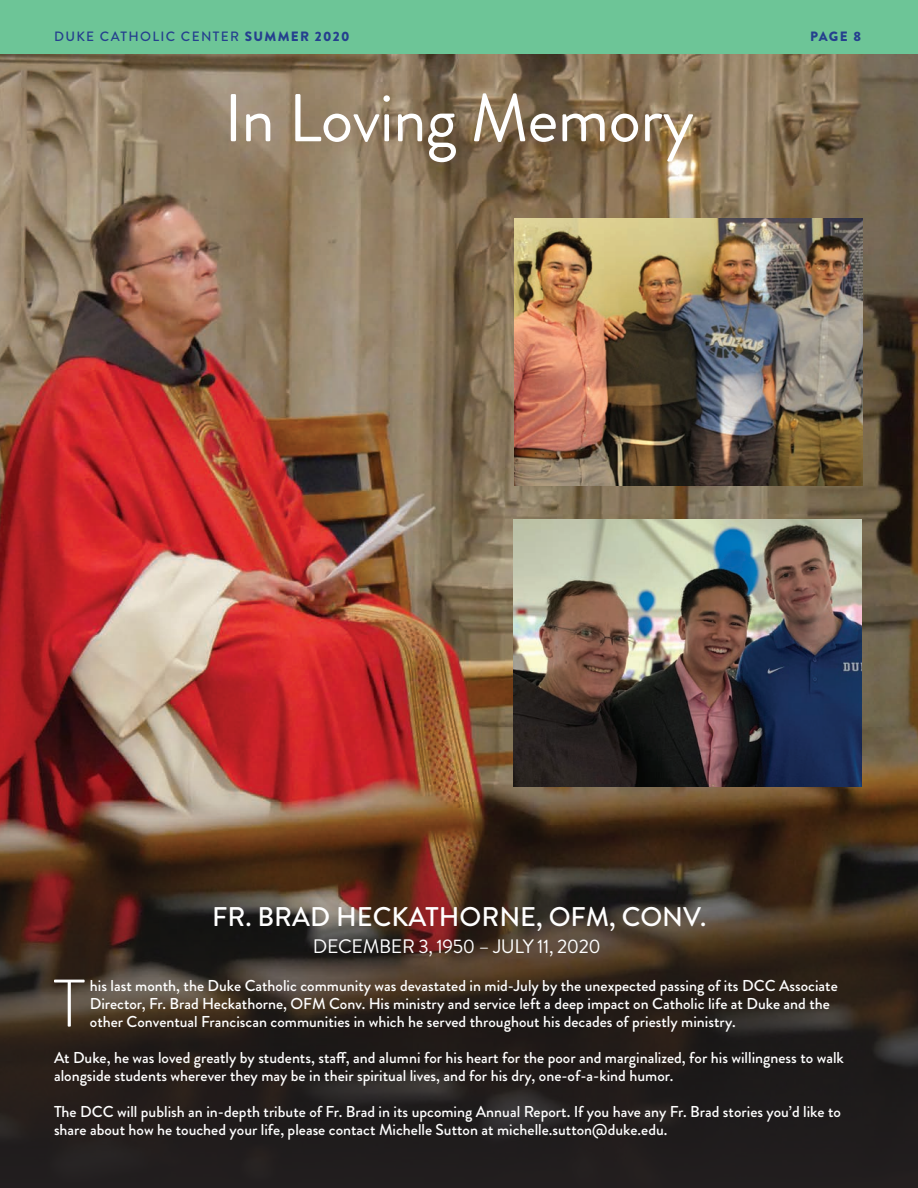
<style>
.page{position:relative;width:918px;height:1188px;background:#fff}
.page>*{position:absolute;margin:0;border:0;box-sizing:border-box;transform-origin:0 0}
.t1{font:67.5px "Brandon Grotesque";letter-spacing:-.01em;color:#fff}
.t2{font:300 67.2px "Brandon Grotesque";color:#fff}
.t3{font:500 27px "Brandon Grotesque";color:#fff}
.t4{font:19.5px "Brandon Grotesque";letter-spacing:-.02em;color:#fff}
.t5{font:500 15.75px/18px "Brandon Grotesque";color:#fff}
.t6{font:500 13.5px "Brandon Grotesque";letter-spacing:.1em;color:#253f8e}
.t7{font:900 13.5px "Brandon Grotesque";color:#253f8e}
.s1{font-weight:900}
</style>
<div class="page">
<img style="left:0;top:53px;width:918px;height:752px">
<div style="left:0;top:0;width:918px;height:53px;background:#6dc597"></div>
<img style="left:514px;top:219px;width:348px;height:267px">
<img style="left:514px;top:520px;width:348px;height:266px">
<svg style="left:0;top:805px;width:918px;height:383px;background:#362820"></svg>
<p class="t6" style="left:54px;top:27px;width:297px">DUKE CATHOLIC CENTER <span class="s1">SUMMER 2020</span></p>
<p class="t7" style="left:810px;top:27px;width:53px">PAGE 8</p>
<h1 class="t1" style="left:224px;top:72px;width:472px">In Loving Memory</h1>
<h3 class="t3" style="left:212px;top:898px;width:495px">FR. BRAD HECKATHORNE, OFM, CONV.</h3>
<p class="t4" style="left:313px;top:933px;width:290px">DECEMBER 3, 1950 – JULY 11, 2020</p>
<h2 class="t2" style="left:53px;top:958px;width:33px">T</h2>
<p class="t5" style="left:90px;top:976px;width:749px">his last month, the Duke Catholic community was devastated in mid-July by the unexpected passing of its DCC Associate<br>Director, Fr. Brad Heckathorne, OFM Conv. His ministry and service left a deep impact on Catholic life at Duke and the other Conventual Franciscan communities in which he served throughout his decades of priestly ministry.</p>
<p class="t5" style="left:54px;top:1048px;width:791px">At Duke, he was loved greatly by students, staff, and alumni for his heart for the poor and marginalized, for his willingness to walk alongside students wherever they may be in their spiritual lives, and for his dry, one-of-a-kind humor.</p>
<p class="t5" style="left:54px;top:1103px;width:789px">The DCC will publish an in-depth tribute of Fr. Brad in its upcoming Annual Report. If you have any Fr. Brad stories you’d like to share about how he touched your life, please contact Michelle Sutton at michelle.sutton@duke.edu.</p>
</div>
